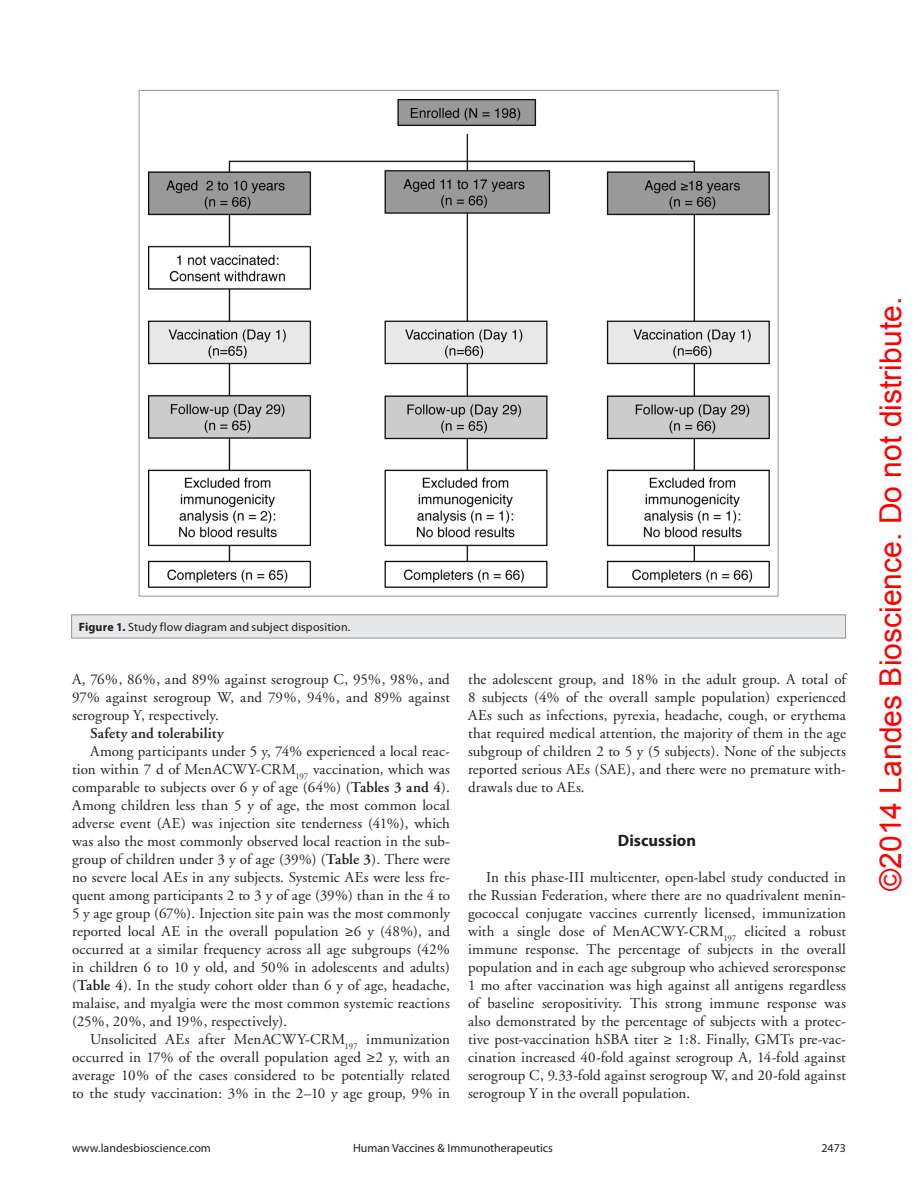
<style>
.page{position:relative;width:918px;height:1188px;background:#fff}
.page>*{position:absolute;margin:0;border:0;box-sizing:border-box;transform-origin:0 0}
.t1{font:30.15px "Arial";color:#f00}
.t2{font:700 16.5px "Myriad Pro";color:#231f20}
.t3{font:15px/18px "Adobe Garamond";letter-spacing:.005em;color:#231f20;text-align:justify}
.t4{font:600 15px "Adobe Garamond";letter-spacing:.01em;color:#231f20}
.t5{font:12px "Myriad Pro";color:#231f20}
.s1{font-weight:700}
.s2{font-weight:600}
.s3{font-family:"Myriad Pro"}
</style>
<div class="page">
<img style="left:148px;top:99px;width:622px;height:489px">
<div style="left:72px;top:615px;width:774px;height:23px;background:#e6e7e9"></div>
<div style="left:71px;top:614px;width:775px;height:24px;border:1px solid #939598"></div>
<p class="t5" style="left:79px;top:620px;width:273px"><span class="s1">Figure 1.</span> Study flow diagram and subject disposition.</p>
<p class="t3" style="left:72px;top:671px;width:379px">A, 76%, 86%, and 89% against serogroup C, 95%, 98%, and 97% against serogroup W, and 79%, 94%, and 89% against serogroup Y, respectively.</p>
<p class="t4" style="left:90px;top:725px;width:135px">Safety and tolerability</p>
<p class="t3" style="left:72px;top:743px;width:380px;text-indent:18px">Among participants under 5 y, 74% experienced a local reac&shy;tion within 7 d of MenACWY-CRM<sub>197</sub> vaccination, which was comparable to subjects over 6 y of age (64%) (<span class="s2">Tables 3 and 4</span>).<br>Among children less than 5 y of age, the most common local adverse event (AE) was injection site tenderness (41%), which was also the most commonly observed local reaction in the sub&shy;group of children under 3 y of age (39%) (<span class="s2">Table 3</span>). There were no severe local AEs in any subjects. Systemic AEs were less fre&shy;quent among participants 2 to 3 y of age (39%) than in the 4 to 5 y age group (67%). Injection site pain was the most commonly reported local AE in the overall population <span class="s3">≥</span>6 y (48%), and occurred at a similar frequency across all age subgroups (42% in children 6 to 10 y old, and 50% in adolescents and adults) (<span class="s2">Table 4</span>). In the study cohort older than 6 y of age, headache, malaise, and myalgia were the most common systemic reactions (25%, 20%, and 19%, respectively).</p>
<p class="t3" style="left:72px;top:1031px;width:379px;text-indent:18px">Unsolicited AEs after MenACWY-CRM<sub>197</sub> immunization occurred in 17% of the overall population aged <span class="s3">≥</span>2 y, with an average 10% of the cases considered to be potentially related to the study vaccination: 3% in the 2–10 y age group, 9% in</p>
<p class="t3" style="left:468px;top:671px;width:380px">the adolescent group, and 18% in the adult group. A total of 8 subjects (4% of the overall sample population) experienced AEs such as infections, pyrexia, headache, cough, or erythema that required medical attention, the majority of them in the age subgroup of children 2 to 5 y (5 subjects). None of the subjects reported serious AEs (SAE), and there were no premature with&shy;drawals due to AEs.</p>
<p class="t2" style="left:618px;top:830px;width:80px">Discussion</p>
<p class="t3" style="left:468px;top:869px;width:379px;text-indent:18px">In this phase-III multicenter, open-label study conducted in the Russian Federation, where there are no quadrivalent menin&shy;gococcal conjugate vaccines currently licensed, immunization with a single dose of MenACWY-CRM<sub>197</sub> elicited a robust immune response. The percentage of subjects in the overall population and in each age subgroup who achieved seroresponse 1 mo after vaccination was high against all antigens regardless of baseline seropositivity. This strong immune response was also demonstrated by the percentage of subjects with a protec&shy;tive post-vaccination hSBA titer <span class="s3">≥</span> 1:8. Finally, GMTs pre-vac&shy;cination increased 40-fold against serogroup A, 14-fold against serogroup C, 9.33-fold against serogroup W, and 20-fold against serogroup Y in the overall population.</p>
<p class="t5" style="left:72px;top:1141px;width:140px">www.landesbioscience.com</p>
<p class="t5" style="left:353px;top:1141px;width:201px">H uman Vaccines &amp; Immunotherapeutics</p>
<p class="t5" style="left:821px;top:1141px;width:26px">2473</p>
<h1 class="t1" style="left:871px;top:891px;width:595px;rotate:-90deg">©2014 Landes Bioscience. Do not distribute.</h1>
</div>
